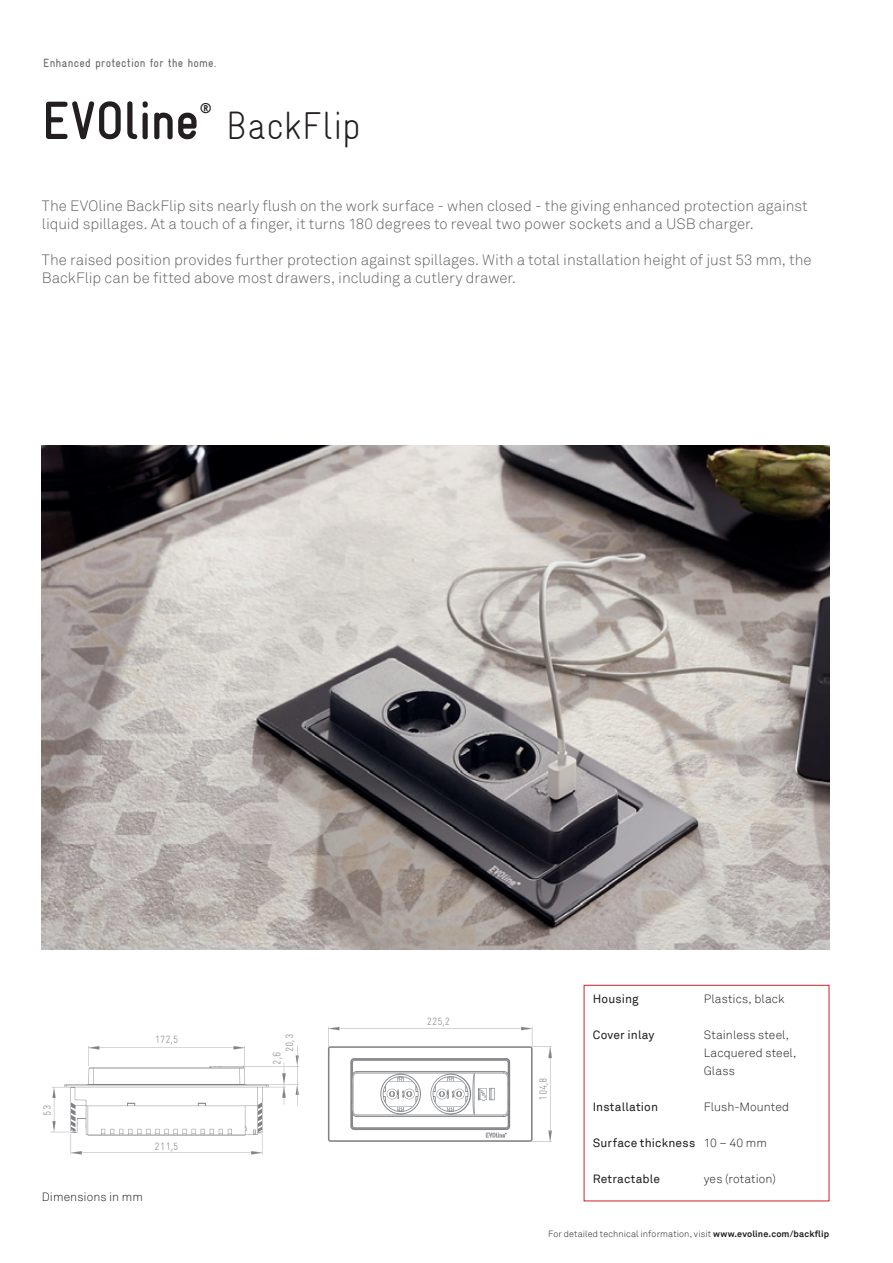
<style>
.page{position:relative;width:893px;height:1263px;background:#fff}
.page>*{position:absolute;margin:0;border:0;box-sizing:border-box;transform-origin:0 0}
.t1{font:700 condensed 54px "Gravur";letter-spacing:-.01em;color:#231f20}
.t2{font:300 condensed 39px "Gravur";letter-spacing:-.005em;color:#231f20}
.t3{font:300 15px/18px "Akkurat";color:#636366}
.t4{font:700 condensed 13.95px "Gravur";color:#231f20}
.t5{font:300 12px/18px "Akkurat";letter-spacing:.01em;color:#231f20}
.t6{font:12px "Akkurat";letter-spacing:.01em;color:#231f20}
.t7{font:condensed 12px "Gravur";letter-spacing:.025em;color:#636366}
.t8{font:300 condensed 10.5px/12.8px "Gravur";color:#808285}
.t9{font:300 9px "Akkurat";letter-spacing:.015em;color:#231f20}
.s1{font-weight:300}
.s2{font-weight:700}
</style>
<div class="page">
<img style="left:42px;top:445px;width:787px;height:504px">
<svg style="left:50px;top:1045px;width:249px;height:110px"></svg>
<svg style="left:328px;top:1026px;width:224px;height:116px"></svg>
<p class="t7" style="left:43px;top:56px;width:174px">Enhanced protection for the home.</p>
<h1 class="t1" style="left:42px;top:91px;width:159px">EVOline</h1>
<p class="t4" style="left:200px;top:100px;width:14px">®</p>
<h2 class="t2" style="left:226px;top:104px;width:136px">BackFlip</h2>
<p class="t3" style="left:42px;top:197px;width:767px">The EVOline BackFlip sits nearly flush on the work surface - when closed - the giving enhanced protection against liquid spillages. At a touch of a finger, it turns 180 degrees to reveal two power sockets and a USB charger.</p>
<p class="t3" style="left:42px;top:251px;width:771px">The raised position provides further protection against spillages. With a total installation height of just 53 mm, the<br>BackFlip can be fitted above most drawers, including a cutlery drawer.</p>
<p class="t8" style="left:155px;top:1033px;width:25px">172,5</p>
<p class="t8" style="left:41px;top:1115px;width:12px;rotate:-90deg">53</p>
<p class="t8" style="left:155px;top:1140px;width:25px">211,5</p>
<p class="t5" style="left:42px;top:1188px;width:102px">Dimensions in mm</p>
<p class="t8" style="left:270px;top:1052px;width:20px;text-indent:-13px;rotate:-90deg">2,6<br>20,3</p>
<p class="t8" style="left:427px;top:1015px;width:25px">225,2</p>
<p class="t8" style="left:537px;top:1101px;width:25px;rotate:-90deg">104,8</p>
<p class="t6" style="left:593px;top:992px;width:47px">Housing</p>
<p class="t5" style="left:704px;top:990px;width:82px">Plastics, black</p>
<p class="t6" style="left:593px;top:1028px;width:63px">Cover inlay</p>
<p class="t5" style="left:704px;top:1026px;width:94px">Stainless steel,<br>Lacquered steel,<br>Glass</p>
<p class="t6" style="left:593px;top:1100px;width:67px">Installation</p>
<p class="t5" style="left:704px;top:1098px;width:87px">Flush-Mounted</p>
<p class="t6" style="left:593px;top:1136px;width:176px">Surface thickness <span class="s1">10 – 40 mm</span></p>
<p class="t6" style="left:593px;top:1172px;width:69px">Retractable</p>
<p class="t5" style="left:704px;top:1170px;width:74px">yes (rotation)</p>
<p class="t9" style="left:548px;top:1229px;width:283px">For detailed technical information, visit <span class="s2">www.evoline.com/backflip</span></p>
</div>
